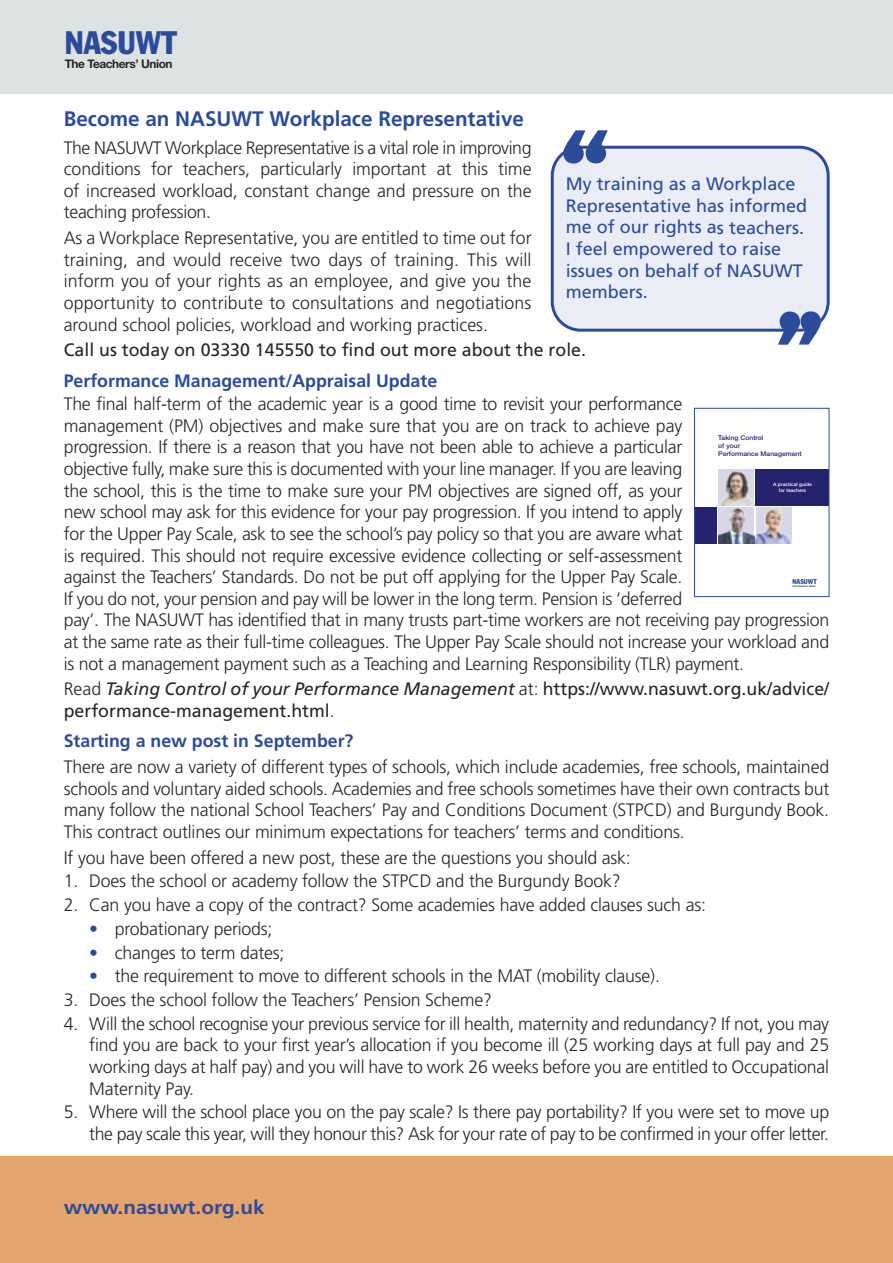
<style>
.page{position:relative;width:893px;height:1263px;background:#fff}
.page>*{position:absolute;margin:0;border:0;box-sizing:border-box;transform-origin:0 0}
.t1{font:condensed 31.95px "Franklin Gothic";color:#2d4b9b}
.t2{font:700 21px "Frutiger";color:#2d4b9b}
.t3{font:700 19.5px "Frutiger";color:#2d4b9b;scale:1.06 1}
.t4{font:300 18px/21.6px "Frutiger";letter-spacing:-.015em;color:#272526;text-align:justify}
.t5{font:18px/21.6px "Frutiger";color:#272526}
.t6{font:18px/21.6px "Frutiger";color:#2d4b9b}
.t7{font:700 18px "Frutiger";color:#2d4b9b}
.t8{font:700 11.85px "Helvetica Neue";letter-spacing:-.035em;color:#272526}
.t9{font:condensed 6.9px "Franklin Gothic";color:#2d4b9a}
.t10{font:500 6.45px/7.8px "Helvetica Neue";color:#25236d;scale:1.04 1}
.t11{font:500 4.65px/5.7px "Helvetica Neue";color:#fff;text-align:center;scale:1.04 1}
.t12{font:700 2.4px "Helvetica Neue";letter-spacing:-.015em;color:#262526}
.s1{font-weight:300}
.s2{font-style:italic}
.s3{color:#2d4b9b}
</style>
<div class="page">
<div style="left:0;top:0;width:893px;height:94px;background:#dde3e3"></div>
<div style="left:0;top:1157px;width:893px;height:106px;background:#e5a46b"></div>
<img style="left:718px;top:507px;width:36px;height:37px">
<svg style="left:718px;top:470px;width:36px;height:36px"></svg>
<img style="left:756px;top:507px;width:35px;height:37px">
<div style="left:756px;top:470px;width:73px;height:36px;background:#25236d"></div>
<div style="left:695px;top:507px;width:22px;height:37px;background:#25236d"></div>
<div style="left:694px;top:408px;width:135px;height:189px;border:1px solid #2d4b9b"></div>
<div style="left:551px;top:146px;width:279px;height:186px;background:#eaedf5"></div>
<svg style="left:563px;top:130px;width:45px;height:34px"></svg>
<svg style="left:778px;top:311px;width:43px;height:34px"></svg>
<p class="t1" style="left:65px;top:31px;width:114px">NASUWT</p>
<p class="t8" style="left:65px;top:59px;width:109px">The Teachers’ Union</p>
<p class="t2" style="left:64px;top:111px;width:462px">Become an NASUWT Workplace Representative</p>
<p class="t4" style="left:64px;top:138px;width:469px">The NASUWT Workplace Representative is a vital role in improving conditions for teachers, particularly important at this time of increased workload, constant change and pressure on the teaching profession.</p>
<p class="t4" style="left:64px;top:228px;width:469px">As a Workplace Representative, you are entitled to time out for training, and would receive two days of training. This will inform you of your rights as an employee, and give you the opportunity to contribute to consultations and negotiations around school policies, workload and working practices.</p>
<p class="t5" style="left:64px;top:341px;width:524px">Call us today on 03330 145550 to find out more about the role.</p>
<p class="t7" style="left:64px;top:373px;width:375px">Performance Management/Appraisal Update</p>
<p class="t4" style="left:64px;top:395px;width:767px;text-align:left">The final half-term of the academic year is a good time to revisit your performance<br>management (PM) objectives and make sure that you are on track to achieve pay<br>progression. If there is a reason that you have not been able to achieve a particular<br>objective fully, make sure this is documented with your line manager. If you are leaving<br>the school, this is the time to make sure your PM objectives are signed off, as your<br>new school may ask for this evidence for your pay progression. If you intend to apply<br>for the Upper Pay Scale, ask to see the school’s pay policy so that you are aware what<br>is required. This should not require excessive evidence collecting or self-assessment<br>against the Teachers’ Standards. Do not be put off applying for the Upper Pay Scale.<br>If you do not, your pension and pay will be lower in the long term. Pension is ‘deferred<br>pay’. The NASUWT has identified that in many trusts part-time workers are not receiving pay progression at the same rate as their full-time colleagues. The Upper Pay Scale should not increase your workload and is not a management payment such as a Teaching and Learning Responsibility (TLR) payment.</p>
<p class="t5" style="left:64px;top:680px;width:767px"><span class="s1">Read</span> <span class="s2">Taking Control of your Performance Management</span> <span class="s1">at:</span> https://www.nasuwt.org.uk/advice/ performance-management.html<span class="s1">.</span></p>
<p class="t7" style="left:64px;top:733px;width:291px">Starting a new post in September?</p>
<p class="t4" style="left:64px;top:757px;width:767px">There are now a variety of different types of schools, which include academies, free schools, maintained schools and voluntary aided schools. Academies and free schools sometimes have their own contracts but many follow the national School Teachers’ Pay and Conditions Document (STPCD) and Burgundy Book.<br>This contract outlines our minimum expectations for teachers’ terms and conditions.</p>
<p class="t4" style="left:64px;top:848px;width:569px">If you have been offered a new post, these are the questions you should ask:</p>
<p class="t4" style="left:64px;top:872px;width:558px">1. Does the school or academy follow the STPCD and the Burgundy Book?</p>
<p class="t4" style="left:64px;top:895px;width:644px">2. Can you have a copy of the contract? Some academies have added clauses such as:</p>
<p class="t4" style="left:89px;top:919px;width:185px"><span class="s3">•</span> probationary periods;</p>
<p class="t4" style="left:89px;top:943px;width:197px"><span class="s3">•</span> changes to term dates;</p>
<p class="t4" style="left:89px;top:966px;width:572px"><span class="s3">•</span> the requirement to move to different schools in the MAT (mobility clause).</p>
<p class="t4" style="left:64px;top:990px;width:430px">3. Does the school follow the Teachers’ Pension Scheme?</p>
<p class="t4" style="left:89px;top:1014px;width:741px;text-indent:-26px">4. Will the school recognise your previous service for ill health, maternity and redundancy? If not, you may find you are back to your first year’s allocation if you become ill (25 working days at full pay and 25 working days at half pay) and you will have to work 26 weeks before you are entitled to Occupational Maternity Pay.</p>
<p class="t4" style="left:64px;top:1102px;width:767px;text-align:right">5. Where will the school place you on the pay scale? Is there pay portability? If you were set to move up the pay scale this year, will they honour this? Ask for your rate of pay to be confirmed in your offer letter.</p>
<p class="t6" style="left:566px;top:175px;width:243px">My training as a Workplace<br>Representative has informed me of our rights as teachers.</p>
<p class="t6" style="left:566px;top:239px;width:239px">I feel empowered to raise issues on behalf of NASUWT members.</p>
<p class="t10" style="left:718px;top:435px;width:82px">Taking Control<br>of your<br>Performance Management</p>
<p class="t11" style="left:773px;top:482px;width:39px">A practical guide for teachers</p>
<p class="t9" style="left:792px;top:579px;width:26px">NASUWT</p>
<p class="t12" style="left:793px;top:585px;width:25px">The Teachers’ Union</p>
<p class="t3" style="left:64px;top:1199px;width:191px">www.nasuwt.org.uk</p>
</div>
